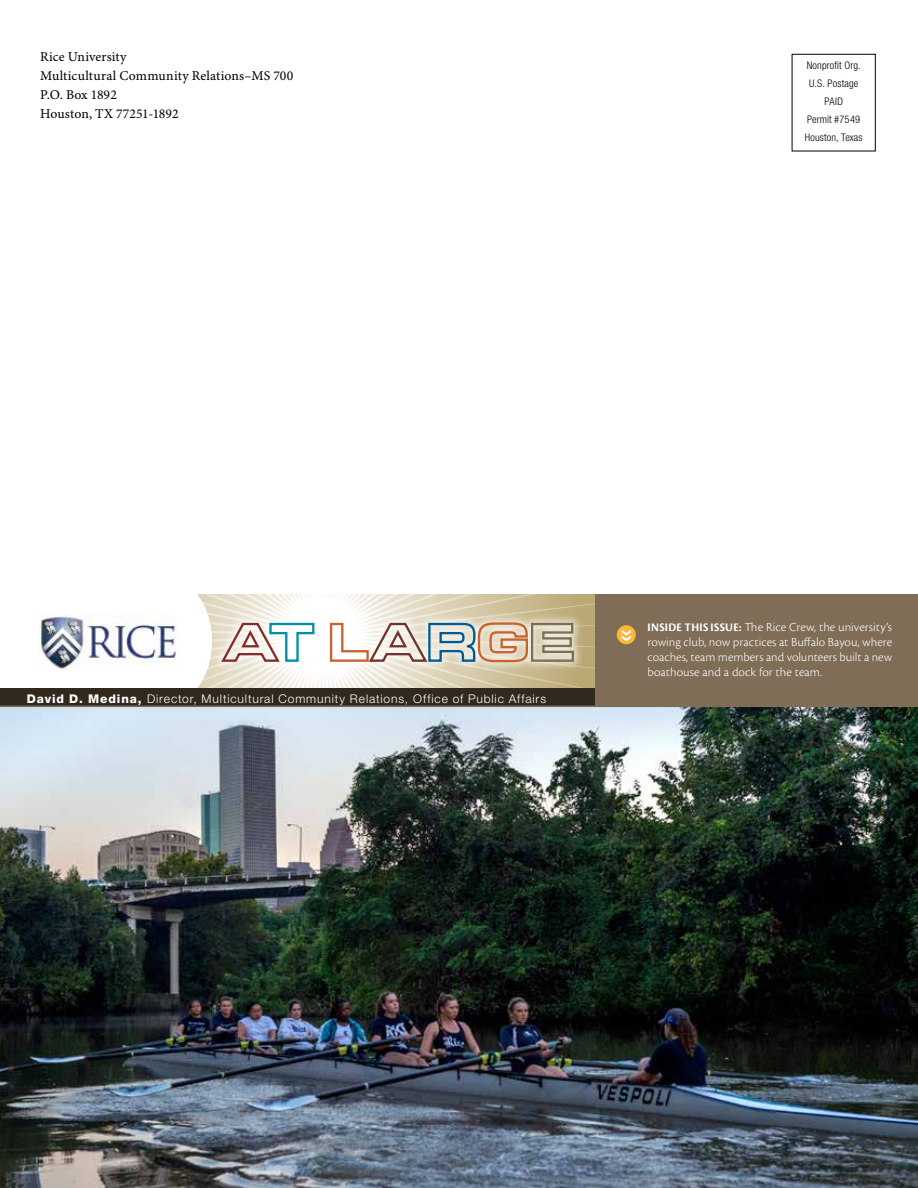
<style>
.page{position:relative;width:918px;height:1188px;background:#fff}
.page>*{position:absolute;margin:0;border:0;box-sizing:border-box;transform-origin:0 0}
.t1{font:13.5px/18.9px "Minion Pro Capt";letter-spacing:.01em;color:#000}
.t2{font:12.75px/15px "Cronos Pro Lt Capt";color:#fff;text-align:justify}
.t3{font:300 12px "Helvetica Neue LT Std";letter-spacing:.075em;color:#fff}
.t4{font:300 condensed 10.5px/18px "Helvetica Neue LT Std";letter-spacing:.015em;color:#000;text-align:center}
.s1{font-weight:800}
.s2{font-family:"Cronos Pro Bold Disp";font-size:12px}
</style>
<div class="page">
<div style="left:0;top:688px;width:595px;height:21px;background:#31291e"></div>
<div style="left:595px;top:594px;width:323px;height:115px;background:#7f6d58"></div>
<div style="left:792px;top:54px;width:84px;height:97px;border:1px solid #000"></div>
<div style="left:617px;top:625px;width:19px;height:19px;background:#fcb833;border-radius:50%"></div>
<svg style="left:622px;top:630px;width:9px;height:11px"></svg>
<svg style="left:197px;top:594px;width:398px;height:94px"></svg>
<img style="left:39px;top:615px;width:138px;height:54px">
<img style="left:0;top:706px;width:918px;height:482px">
<p class="t1" style="left:40px;top:48px;width:255px">Rice University<br>Multicultural Community Relations–MS 700<br>P.O. Box 1892<br>Houston, TX 77251-1892</p>
<p class="t4" style="left:805px;top:56px;width:60px">Nonprofit Org.<br>U.S. Postage<br>PAID<br>Permit #7549<br>Houston, Texas</p>
<p class="t3" style="left:27px;top:692px;width:521px"><span class="s1">David D. Medina,</span> Director, Multicultural Community Relations, Office of Public Affairs</p>
<p class="t2" style="left:648px;top:619px;width:246px"><span class="s2">INSIDE THIS ISSUE:</span> The Rice Crew, the university’s rowing club, now practices at Buffalo Bayou, where coaches, team members and volunteers built a new boathouse and a dock for the team.</p>
</div>
